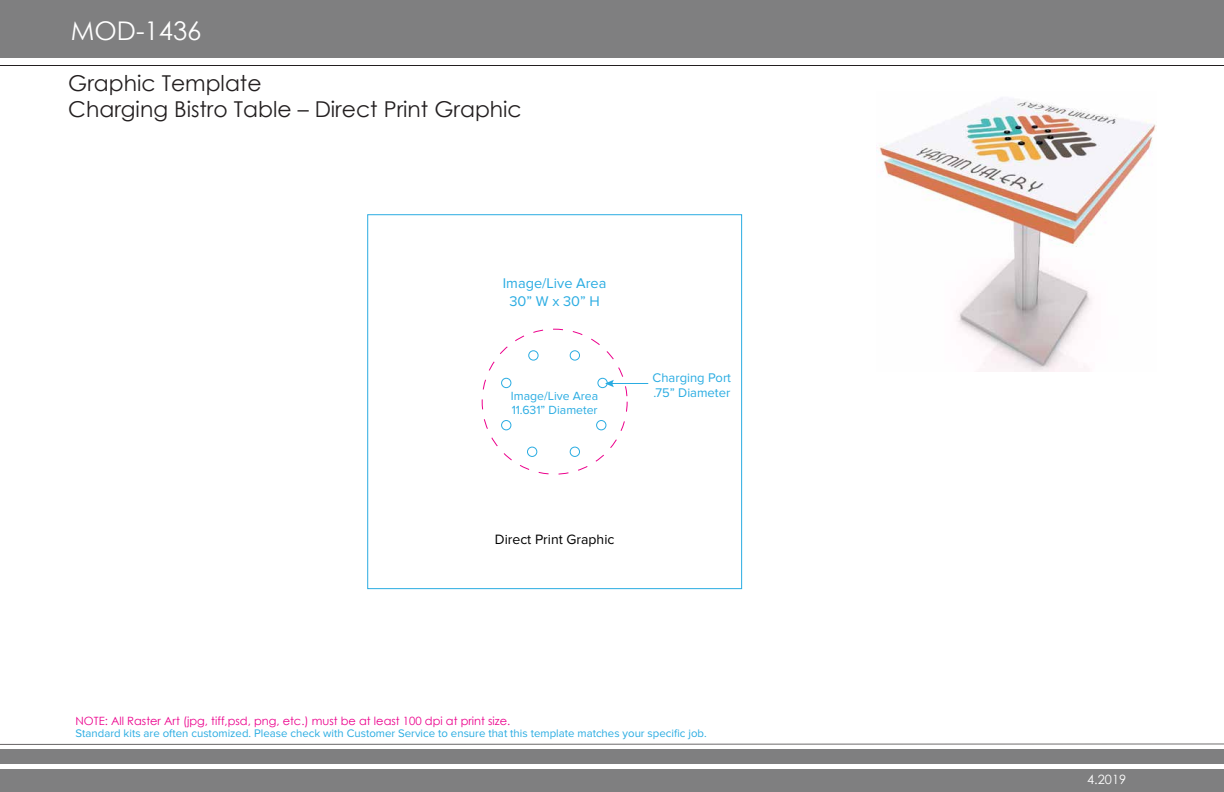
<style>
.page{position:relative;width:1224px;height:792px;background:#fff}
.page>*{position:absolute;margin:0;border:0;box-sizing:border-box;transform-origin:0 0}
.t1{font:25.7px "Century Gothic";color:#fff}
.t2{font:21.9px/26.2px "Century Gothic";color:#231f20}
.t3{font:14.5px/17.4px "Proxima Nova";color:#2aace2;text-align:center}
.t4{font:14px "Proxima Nova";color:#000}
.t5{font:13px/15.6px "Proxima Nova";color:#2aace2}
.t6{font:12.8px "Century Gothic";color:#fff}
.t7{font:12.2px/14.7px "Proxima Nova";color:#2aace2}
.t8{font:11.4px "Proxima Nova";color:#2aace2}
.t9{font:11.4px "Century Gothic";color:#ec008c}
</style>
<div class="page">
<div style="left:0;top:749px;width:1224px;height:43px;background:#7f7f80"></div>
<div style="left:0;top:764px;width:1224px;height:5px;background:#fff"></div>
<svg style="left:0;top:744px;width:1224px;height:1px"></svg>
<img style="left:877px;top:97px;width:279px;height:275px">
<div style="left:367px;top:214px;width:375px;height:375px;border:1px solid #2aace2"></div>
<div style="left:570px;top:350px;width:10px;height:11px;border:1px solid #2aace2;border-radius:50%"></div>
<div style="left:528px;top:350px;width:11px;height:11px;border:1px solid #2aace2;border-radius:50%"></div>
<div style="left:501px;top:378px;width:10px;height:10px;border:1px solid #2aace2;border-radius:50%"></div>
<div style="left:501px;top:420px;width:10px;height:10px;border:1px solid #2aace2;border-radius:50%"></div>
<div style="left:527px;top:447px;width:10px;height:10px;border:1px solid #2aace2;border-radius:50%"></div>
<div style="left:570px;top:447px;width:10px;height:10px;border:1px solid #2aace2;border-radius:50%"></div>
<div style="left:596px;top:420px;width:10px;height:10px;border:1px solid #2aace2;border-radius:50%"></div>
<div style="left:597px;top:378px;width:11px;height:10px;border:1px solid #2aace2;border-radius:50%"></div>
<hr style="left:611px;top:383px;width:37px;height:1px;background:#2aace2">
<svg style="left:605px;top:380px;width:9px;height:7px"></svg>
<div style="left:0;top:0;width:1224px;height:57px;background:#7f7f80"></div>
<hr style="left:0;top:65px;width:1224px;height:1px;background:#231f20">
<h1 class="t1" style="left:71px;top:13px;width:132px">MOD-1436</h1>
<h2 class="t2" style="left:68px;top:69px;width:455px">Graphic Template<br>Charging Bistro Table – Direct Print Graphic</h2>
<p class="t3" style="left:503px;top:275px;width:105px">Image/Live Area<br>30” W x 30” H</p>
<p class="t7" style="left:511px;top:388px;width:89px">Image/Live Area<br>11.631” Diameter</p>
<p class="t5" style="left:653px;top:370px;width:80px">Charging Port .75” Diameter</p>
<p class="t4" style="left:495px;top:531px;width:121px">Direct Print Graphic</p>
<p class="t9" style="left:76px;top:713px;width:436px">NOTE: All Raster Art (jpg, tiff,psd, png, etc.) must be at least 100 dpi at print size.</p>
<p class="t8" style="left:76px;top:727px;width:633px">Standard kits are often customized. Please check with Customer Service to ensure that this template matches your specific job.</p>
<p class="t6" style="left:1087px;top:771px;width:41px">4.2019</p>
</div>
